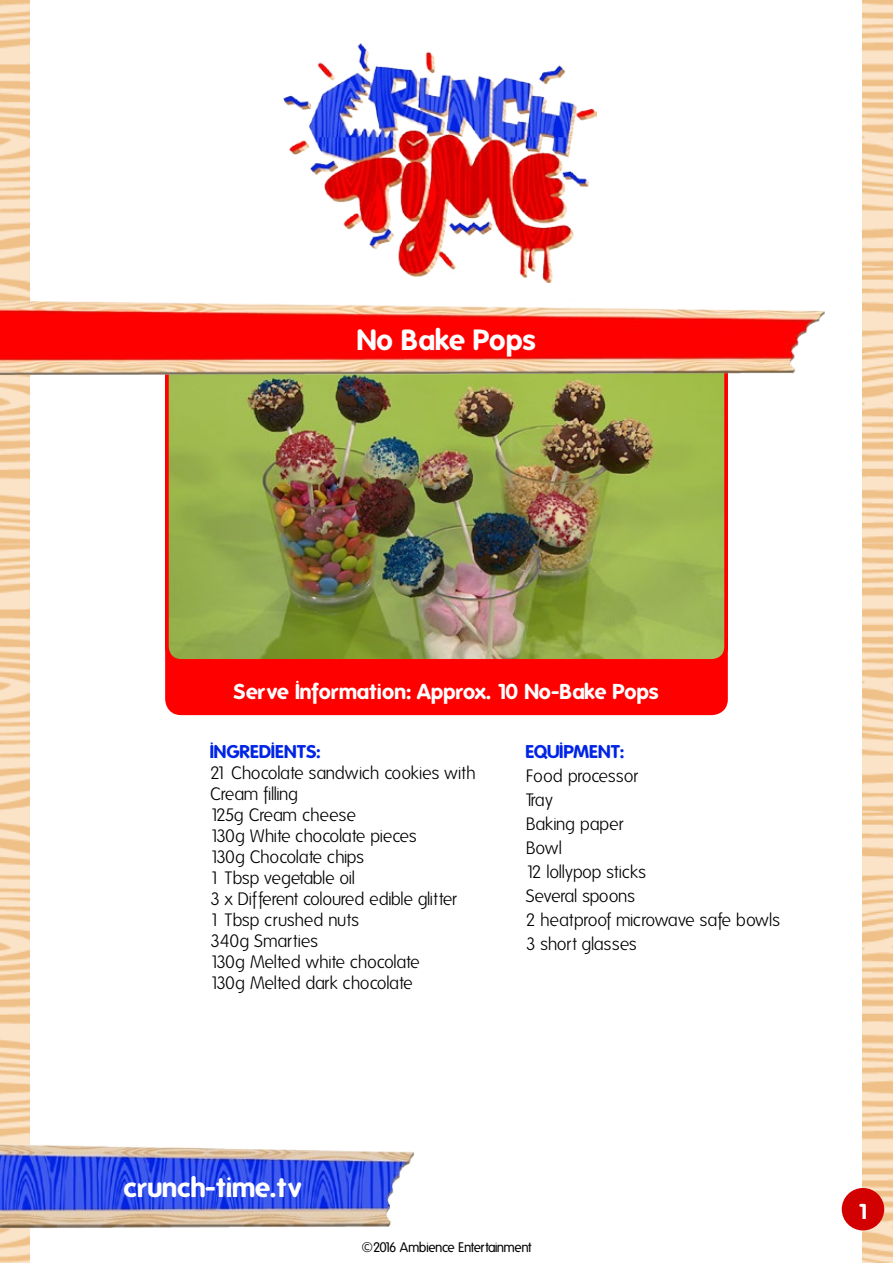
<style>
.page{position:relative;width:893px;height:1263px;background:#fff}
.page>*{position:absolute;margin:0;border:0;box-sizing:border-box;transform-origin:0 0}
.t1{font:700 28.5px "Folks";letter-spacing:-.025em;color:#fff}
.t2{font:700 27px "Folks";color:#fff}
.t3{font:700 21px "Folks";color:#fff}
.t4{font:300 18px/21px "Folks";letter-spacing:-.03em;color:#000}
.t5{font:300 18px "Folks";color:#000}
.t6{font:700 18px "Folks";color:#0024e6}
.t7{font:700 18px "Folks";letter-spacing:-.03em;color:#0024e6}
.t8{font:13.5px "Folks";letter-spacing:-.045em;color:#000}
</style>
<div class="page">
<img style="left:0;top:1px;width:29px;height:1262px">
<img style="left:863px;top:0;width:30px;height:1262px">
<div style="left:165px;top:664px;width:563px;height:52px;background:#f00"></div>
<img style="left:0;top:1139px;width:414px;height:89px">
<img style="left:283px;top:43px;width:313px;height:239px">
<div style="left:842px;top:1188px;width:42px;height:42px;background:#d20000;border-radius:50%"></div>
<img style="left:165px;top:375px;width:563px;height:289px">
<img style="left:0;top:300px;width:893px;height:75px">
<p class="t1" style="left:357px;top:323px;width:181px">No Bake Pops</p>
<p class="t3" style="left:234px;top:679px;width:427px">Serve Information: Approx. 10 No-Bake Pops</p>
<p class="t6" style="left:210px;top:741px;width:112px">INGREDIENTS:</p>
<p class="t4" style="left:210px;top:763px;width:267px">21 Chocolate sandwich cookies with<br>Cream filling</p>
<p class="t4" style="left:210px;top:805px;width:148px">125g Cream cheese</p>
<p class="t4" style="left:210px;top:826px;width:208px">130g White chocolate pieces</p>
<p class="t4" style="left:210px;top:847px;width:156px">130g Chocolate chips</p>
<p class="t4" style="left:210px;top:868px;width:147px">1 Tbsp vegetable oil</p>
<p class="t4" style="left:210px;top:889px;width:248px">3 x Different coloured edible glitter</p>
<p class="t4" style="left:210px;top:910px;width:151px">1 Tbsp crushed nuts</p>
<p class="t5" style="left:210px;top:931px;width:110px">340g Smarties</p>
<p class="t4" style="left:210px;top:952px;width:211px">130g Melted white chocolate</p>
<p class="t4" style="left:210px;top:973px;width:204px">130g Melted dark chocolate</p>
<p class="t7" style="left:526px;top:741px;width:100px">EQUIPMENT:</p>
<p class="t5" style="left:526px;top:766px;width:114px">Food processor</p>
<p class="t4" style="left:526px;top:790px;width:29px">Tray</p>
<p class="t4" style="left:526px;top:814px;width:99px">Baking paper</p>
<p class="t4" style="left:526px;top:838px;width:38px">Bowl</p>
<p class="t4" style="left:526px;top:862px;width:122px">12 lollypop sticks</p>
<p class="t4" style="left:526px;top:886px;width:111px">Several spoons</p>
<p class="t4" style="left:526px;top:910px;width:256px">2 heatproof microwave safe bowls</p>
<p class="t4" style="left:526px;top:934px;width:113px">3 short glasses</p>
<h2 class="t2" style="left:124px;top:1171px;width:179px">crunch-time.tv</h2>
<p class="t8" style="left:362px;top:1240px;width:171px">©2016 Ambience Entertainment</p>
<p class="t3" style="left:859px;top:1199px;width:10px">1</p>
</div>
